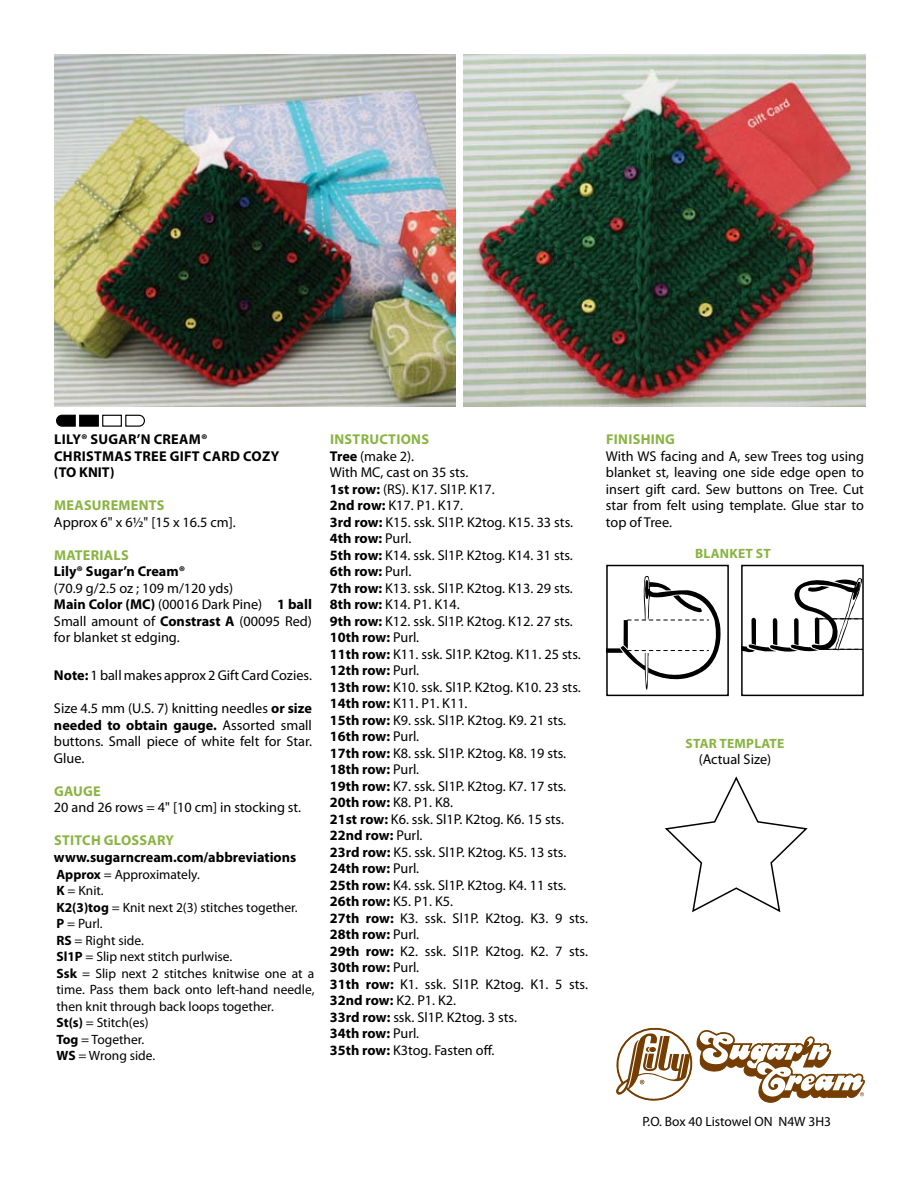
<style>
.page{position:relative;width:918px;height:1188px;background:#fff}
.page>*{position:absolute;margin:0;border:0;box-sizing:border-box;transform-origin:0 0}
.t1{font:14.25px/16.5px "Myriad Pro";color:#000}
.t2{font:700 14.25px "Myriad Pro";letter-spacing:.02em;color:#89b442}
.t3{font:700 14.25px/16.5px "Myriad Pro";letter-spacing:.02em;color:#000}
.t4{font:700 14.25px "Myriad Pro";color:#000}
.t5{font:13.5px/16.5px "Myriad Pro";color:#000}
.t6{font:700 13.5px "Myriad Pro";letter-spacing:.02em;color:#89b442}
.s1{font-weight:700}
</style>
<div class="page">
<svg style="left:616px;top:1027px;width:249px;height:76px"></svg>
<img style="left:54px;top:54px;width:401px;height:353px">
<img style="left:464px;top:54px;width:401px;height:353px">
<svg style="left:125px;top:414px;width:20px;height:13px"></svg>
<div style="left:102px;top:415px;width:20px;height:12px;background:#fff;border:1px solid #000"></div>
<div style="left:79px;top:415px;width:20px;height:12px;background:#000;border:1px solid #000"></div>
<svg style="left:56px;top:414px;width:20px;height:13px"></svg>
<svg style="left:609px;top:576px;width:112px;height:114px"></svg>
<div style="left:606px;top:565px;width:123px;height:131px;border:2px solid #000"></div>
<svg style="left:744px;top:578px;width:117px;height:75px"></svg>
<div style="left:741px;top:565px;width:123px;height:131px;border:2px solid #000"></div>
<svg style="left:665px;top:776px;width:143px;height:137px"></svg>
<p class="t3" style="left:54px;top:431px;width:226px">Lily® Sugar’n Cream®<br>Christmas Tree Gift Card Cozy (TO KNIT)</p>
<p class="t2" style="left:54px;top:496px;width:11px">MEA</p>
<p class="t2" style="left:84px;top:496px;width:19px">SUREMENT</p>
<p class="t2" style="left:157px;top:496px;width:9px">S</p>
<p class="t1" style="left:54px;top:513px;width:183px">Approx 6" x 6½" [15 x 16.5 cm].</p>
<p class="t2" style="left:54px;top:546px;width:10px">MATERIA</p>
<p class="t2" style="left:114px;top:546px;width:17px">LS</p>
<p class="t4" style="left:54px;top:562px;width:133px">Lily® Sugar’n Cream®</p>
<p class="t1" style="left:54px;top:579px;width:260px">(70.9 g/2.5 oz ; 109 m/120 yds)<br><span class="s1">Main Color (MC)</span> (00016 Dark Pine) <span class="s1">1 ball<br></span>Small amount of <span class="s1">Constrast A</span> (00095 Red) for blanket st edging.</p>
<p class="t1" style="left:54px;top:667px;width:259px"><span class="s1">Note:</span> 1 ball makes approx 2 Gift Card Cozies.</p>
<p class="t1" style="left:54px;top:700px;width:259px;text-align:justify">Size 4.5 mm (U.S. 7) knitting needles <span class="s1">or size needed to obtain gauge.</span> Assorted small buttons. Small piece of white felt for Star.<br>Glue.</p>
<p class="t2" style="left:54px;top:782px;width:11px">GAUGE</p>
<p class="t1" style="left:54px;top:799px;width:249px">20 and 26 rows = 4" [10 cm] in stocking st.</p>
<p class="t2" style="left:54px;top:831px;width:120px">Stitch glossary</p>
<p class="t4" style="left:54px;top:848px;width:244px">www.sugarncream.com/abbreviations</p>
<p class="t5" style="left:57px;top:866px;width:259px"><span class="s1">Approx</span> = Approximately.<br><span class="s1">K</span> = Knit.<br><span class="s1">K2(3)tog</span> = Knit next 2(3) stitches together.<br><span class="s1">P</span> = Purl.<br><span class="s1">RS</span> = Right side.<br><span class="s1">Sl1P</span> = Slip next stitch purlwise.<br><span class="s1">Ssk</span> = Slip next 2 stitches knitwise one at a time. Pass them back onto left-hand needle, then knit through back loops together.<br><span class="s1">St(s)</span> = Stitch(es)<br><span class="s1">Tog</span> = Together.<br><span class="s1">WS</span> = Wrong side.</p>
<p class="t2" style="left:330px;top:430px;width:32px">INSTRU</p>
<p class="t2" style="left:379px;top:430px;width:18px">CTION</p>
<p class="t2" style="left:421px;top:430px;width:9px">S</p>
<p class="t1" style="left:330px;top:447px;width:259px"><span class="s1">Tree</span> (make 2).<br>With MC, cast on 35 sts.<br><span class="s1">1st row:</span> (RS). K17. Sl1P. K17.<br><span class="s1">2nd row:</span> K17. P1. K17.<br><span class="s1">3rd row:</span> K15. ssk. Sl1P. K2tog. K15. 33 sts.<br><span class="s1">4th row:</span> Purl.<br><span class="s1">5th row:</span> K14. ssk. Sl1P. K2tog. K14. 31 sts.<br><span class="s1">6th row:</span> Purl.<br><span class="s1">7th row:</span> K13. ssk. Sl1P. K2tog. K13. 29 sts.<br><span class="s1">8th row:</span> K14. P1. K14.<br><span class="s1">9th row:</span> K12. ssk. Sl1P. K2tog. K12. 27 sts.<br><span class="s1">10th row:</span> Purl.<br><span class="s1">11th row:</span> K11. ssk. Sl1P. K2tog. K11. 25 sts.<br><span class="s1">12th row:</span> Purl.<br><span class="s1">13th row:</span> K10. ssk. Sl1P. K2tog. K10. 23 sts.<br><span class="s1">14th row:</span> K11. P1. K11.<br><span class="s1">15th row:</span> K9. ssk. Sl1P. K2tog. K9. 21 sts.<br><span class="s1">16th row:</span> Purl.<br><span class="s1">17th row:</span> K8. ssk. Sl1P. K2tog. K8. 19 sts.<br><span class="s1">18th row:</span> Purl.<br><span class="s1">19th row:</span> K7. ssk. Sl1P. K2tog. K7. 17 sts.<br><span class="s1">20th row:</span> K8. P1. K8.<br><span class="s1">21st row:</span> K6. ssk. Sl1P. K2tog. K6. 15 sts.<br><span class="s1">22nd row:</span> Purl.<br><span class="s1">23rd row:</span> K5. ssk. Sl1P. K2tog. K5. 13 sts.<br><span class="s1">24th row:</span> Purl.<br><span class="s1">25th row:</span> K4. ssk. Sl1P. K2tog. K4. 11 sts.<br><span class="s1">26th row:</span> K5. P1. K5.<br><span class="s1">27th row:</span> K3. ssk. Sl1P. K2tog. K3. 9 sts.<br><span class="s1">28th row:</span> Purl.<br><span class="s1">29th row:</span> K2. ssk. Sl1P. K2tog. K2. 7 sts.<br><span class="s1">30th row:</span> Purl.<br><span class="s1">31th row:</span> K1. ssk. Sl1P. K2tog. K1. 5 sts.<br><span class="s1">32nd row:</span> K2. P1. K2.<br><span class="s1">33rd row:</span> ssk. Sl1P. K2tog. 3 sts.<br><span class="s1">34th row:</span> Purl.<br><span class="s1">35th row:</span> K3tog. Fasten off.</p>
<p class="t2" style="left:606px;top:430px;width:70px">Finishing</p>
<p class="t1" style="left:606px;top:448px;width:260px;text-align:justify">With WS facing and A, sew Trees tog using blanket st, leaving one side edge open to insert gift card. Sew buttons on Tree. Cut star from felt using template. Glue star to top of Tree.</p>
<p class="t6" style="left:695px;top:545px;width:77px">Blanket ST</p>
<p class="t6" style="left:686px;top:734px;width:44px">Star TEM</p>
<p class="t6" style="left:746px;top:734px;width:24px">PLATE</p>
<p class="t1" style="left:699px;top:751px;width:74px">(Actual Size)</p>
<p class="t5" style="left:642px;top:1113px;width:190px">P.O. Box 40 Listowel ON N4W 3H3</p>
</div>
